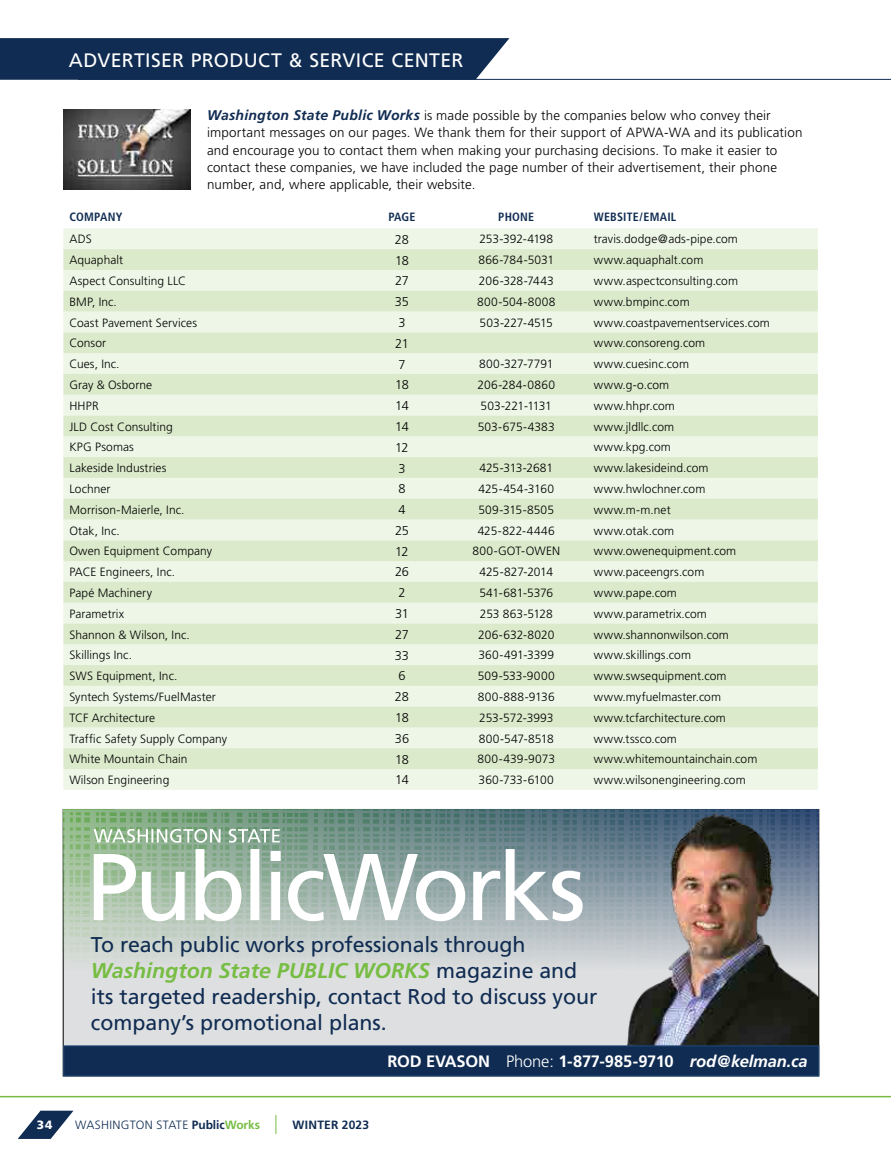
<style>
.page{position:relative;width:891px;height:1161px;background:#fff}
.page>*{position:absolute;margin:0;border:0;box-sizing:border-box;transform-origin:0 0}
.t1{font:21.3px/26px "Frutiger";letter-spacing:-.005em;color:#102c52}
.t2{font:19.5px "Frutiger";letter-spacing:.015em;color:#fff}
.t3{font:700 16.5px "Frutiger";letter-spacing:-.01em;color:#fff}
.t4{font:300 13.5px "Frutiger";letter-spacing:.015em;color:#fff}
.t5{font:300 13.35px/17.2px "Frutiger";letter-spacing:.015em;color:#000}
.t6{font:300 12.75px "Frutiger";letter-spacing:-.035em;color:#000}
.t7{font:300 12px "Frutiger";letter-spacing:.005em;color:#000}
.t8{font:300 12px "Frutiger";letter-spacing:-.015em;color:#000}
.t9{font:700 condensed 12px "Frutiger";letter-spacing:.02em;color:#102c52}
.t10{font:300 12px "Frutiger";letter-spacing:.025em;color:#102c52}
.t11{font:300 12px "Frutiger";letter-spacing:.025em;color:#000}
.t12{font:300 12px "Frutiger";letter-spacing:-.03em;color:#000}
.t13{font:700 12px "Frutiger";letter-spacing:.02em;color:#102c52}
.t14{font:900 12px "Frutiger";color:#fff}
.s1{font-weight:700;font-style:italic;font-size:14.1px;color:#102c52}
.s2{font-weight:700;font-style:italic;color:#77bd43}
.s3{font-weight:300}
.s4{font-style:italic}
.s5{font-weight:700}
.s6{font-weight:700;color:#77bd43}
</style>
<div class="page">
<hr style="left:78px;top:79px;width:813px;height:1px;background:#102c52">
<img style="left:63px;top:109px;width:127px;height:80px">
<div style="left:0;top:38px;width:509px;height:42px;background:#102c52"></div>
<div style="left:63px;top:228px;width:755px;height:562px;background:#eef6e7"></div>
<svg style="left:63px;top:249px;width:755px;height:520px;fill:#ddeccf"></svg>
<svg style="left:276px;top:1115px;width:1px;height:19px"></svg>
<hr style="left:0;top:1096px;width:891px;height:1px;background:#77bd43">
<svg style="left:18px;top:1111px;width:55px;height:28px"></svg>
<div style="left:63px;top:809px;width:756px;height:267px;background:#dedfe0"></div>
<svg style="left:304px;top:810px;width:282px;height:150px"></svg>
<img style="left:63px;top:940px;width:482px;height:30px">
<img style="left:586px;top:810px;width:14px;height:151px">
<img style="left:304px;top:862px;width:282px;height:78px">
<img style="left:63px;top:810px;width:241px;height:130px">
<img style="left:116px;top:810px;width:94px;height:1px">
<img style="left:318px;top:810px;width:268px;height:2px">
<svg style="left:94px;top:849px;width:489px;height:72px"></svg>
<svg style="left:94px;top:829px;width:186px;height:14px"></svg>
<img style="left:600px;top:809px;width:219px;height:237px">
<div style="left:64px;top:1046px;width:755px;height:30px;background:#102c52;border:1px solid #1e4a7d"></div>
<p class="t4" style="left:74px;top:47px;width:148px">OSTROWSKI’S OUTLOOK</p>
<h2 class="t2" style="left:69px;top:49px;width:396px">ADVERTISER PRODUCT &amp; SERVICE CENTER</h2>
<p class="t5" style="left:207px;top:107px;width:597px"><span class="s1">Washington State Public Works</span> is made possible by the companies below who convey their important messages on our pages. We thank them for their support of APWA-WA and its publication and encourage you to contact them when making your purchasing decisions. To make it easier to contact these companies, we have included the page number of their advertisement, their phone number, and, where applicable, their website.</p>
<p class="t9" style="left:69px;top:210px;width:55px">COMPANY</p>
<p class="t9" style="left:388px;top:210px;width:29px">PAGE</p>
<p class="t9" style="left:498px;top:210px;width:37px">PHONE</p>
<p class="t9" style="left:594px;top:210px;width:84px">WEBSITE/EMAIL</p>
<p class="t7" style="left:69px;top:233px;width:24px">ADS</p>
<p class="t6" style="left:395px;top:232px;width:16px">28</p>
<p class="t8" style="left:479px;top:233px;width:75px">253-392-4198</p>
<p class="t7" style="left:594px;top:233px;width:146px">travis.dodge@ads-pipe.com</p>
<p class="t7" style="left:69px;top:253px;width:55px">Aquaphalt</p>
<p class="t6" style="left:395px;top:253px;width:15px">18</p>
<p class="t7" style="left:478px;top:253px;width:77px">866-784-5031</p>
<p class="t7" style="left:594px;top:253px;width:111px">www.aquaphalt.com</p>
<p class="t7" style="left:69px;top:274px;width:118px">Aspect Consulting LLC</p>
<p class="t6" style="left:395px;top:274px;width:15px">27</p>
<p class="t7" style="left:479px;top:274px;width:76px">206-328-7443</p>
<p class="t7" style="left:594px;top:274px;width:146px">www.aspectconsulting.com</p>
<p class="t7" style="left:69px;top:295px;width:49px">BMP, Inc.</p>
<p class="t6" style="left:395px;top:295px;width:16px">35</p>
<p class="t11" style="left:477px;top:295px;width:80px">800-504-8008</p>
<p class="t7" style="left:594px;top:295px;width:97px">www.bmpinc.com</p>
<p class="t7" style="left:69px;top:316px;width:129px">Coast Pavement Services</p>
<p class="t6" style="left:398px;top:315px;width:9px">3</p>
<p class="t7" style="left:480px;top:316px;width:75px">503-227-4515</p>
<p class="t7" style="left:594px;top:316px;width:177px">www.coastpavementservices.com</p>
<p class="t7" style="left:69px;top:337px;width:38px">Consor</p>
<p class="t6" style="left:395px;top:336px;width:15px">21</p>
<p class="t7" style="left:594px;top:337px;width:113px">www.consoreng.com</p>
<p class="t7" style="left:69px;top:357px;width:52px">Cues, Inc.</p>
<p class="t6" style="left:398px;top:357px;width:9px">7</p>
<p class="t7" style="left:479px;top:357px;width:76px">800-327-7791</p>
<p class="t7" style="left:594px;top:357px;width:97px">www.cuesinc.com</p>
<p class="t7" style="left:69px;top:378px;width:84px">Gray &amp; Osborne</p>
<p class="t6" style="left:395px;top:378px;width:15px">18</p>
<p class="t7" style="left:478px;top:378px;width:79px">206-284-0860</p>
<p class="t7" style="left:594px;top:378px;width:77px">www.g-o.com</p>
<p class="t7" style="left:69px;top:399px;width:31px">HHPR</p>
<p class="t6" style="left:395px;top:399px;width:15px">14</p>
<p class="t12" style="left:481px;top:399px;width:73px">503-221-1131</p>
<p class="t7" style="left:594px;top:399px;width:82px">www.hhpr.com</p>
<p class="t7" style="left:69px;top:420px;width:105px">JLD Cost Consulting</p>
<p class="t6" style="left:395px;top:419px;width:15px">14</p>
<p class="t7" style="left:478px;top:420px;width:78px">503-675-4383</p>
<p class="t7" style="left:594px;top:420px;width:82px">www.jldllc.com</p>
<p class="t7" style="left:69px;top:440px;width:66px">KPG Psomas</p>
<p class="t6" style="left:395px;top:440px;width:15px">12</p>
<p class="t7" style="left:594px;top:440px;width:79px">www.kpg.com</p>
<p class="t7" style="left:69px;top:461px;width:99px">Lakeside Industries</p>
<p class="t6" style="left:398px;top:461px;width:9px">3</p>
<p class="t8" style="left:480px;top:461px;width:75px">425-313-2681</p>
<p class="t7" style="left:594px;top:461px;width:116px">www.lakesideind.com</p>
<p class="t7" style="left:69px;top:482px;width:43px">Lochner</p>
<p class="t6" style="left:398px;top:482px;width:9px">8</p>
<p class="t7" style="left:479px;top:482px;width:77px">425-454-3160</p>
<p class="t7" style="left:594px;top:482px;width:113px">www.hwlochner.com</p>
<p class="t7" style="left:69px;top:503px;width:117px">Morrison-Maierle, Inc.</p>
<p class="t6" style="left:398px;top:502px;width:9px">4</p>
<p class="t7" style="left:478px;top:503px;width:77px">509-315-8505</p>
<p class="t7" style="left:594px;top:503px;width:78px">www.m-m.net</p>
<p class="t7" style="left:69px;top:524px;width:52px">Otak, Inc.</p>
<p class="t6" style="left:395px;top:523px;width:15px">25</p>
<p class="t7" style="left:478px;top:524px;width:79px">425-822-4446</p>
<p class="t7" style="left:594px;top:524px;width:82px">www.otak.com</p>
<p class="t7" style="left:69px;top:544px;width:144px">Owen Equipment Company</p>
<p class="t6" style="left:395px;top:544px;width:15px">12</p>
<p class="t7" style="left:472px;top:544px;width:89px">800-GOT-OWEN</p>
<p class="t7" style="left:594px;top:544px;width:144px">www.owenequipment.com</p>
<p class="t7" style="left:69px;top:565px;width:107px">PACE Engineers, Inc.</p>
<p class="t6" style="left:395px;top:565px;width:15px">26</p>
<p class="t8" style="left:479px;top:565px;width:75px">425-827-2014</p>
<p class="t7" style="left:594px;top:565px;width:112px">www.paceengrs.com</p>
<p class="t7" style="left:69px;top:586px;width:84px">Papé Machinery</p>
<p class="t6" style="left:398px;top:586px;width:9px">2</p>
<p class="t7" style="left:479px;top:586px;width:75px">541-681-5376</p>
<p class="t7" style="left:594px;top:586px;width:85px">www.pape.com</p>
<p class="t7" style="left:69px;top:607px;width:56px">Parametrix</p>
<p class="t6" style="left:395px;top:606px;width:15px">31</p>
<p class="t7" style="left:480px;top:607px;width:74px">253 863-5128</p>
<p class="t7" style="left:594px;top:607px;width:115px">www.parametrix.com</p>
<p class="t7" style="left:69px;top:628px;width:122px">Shannon &amp; Wilson, Inc.</p>
<p class="t6" style="left:395px;top:627px;width:15px">27</p>
<p class="t7" style="left:478px;top:628px;width:78px">206-632-8020</p>
<p class="t7" style="left:594px;top:628px;width:136px">www.shannonwilson.com</p>
<p class="t7" style="left:69px;top:648px;width:64px">Skillings Inc.</p>
<p class="t6" style="left:395px;top:648px;width:16px">33</p>
<p class="t7" style="left:478px;top:648px;width:77px">360-491-3399</p>
<p class="t7" style="left:594px;top:648px;width:99px">www.skillings.com</p>
<p class="t7" style="left:69px;top:669px;width:109px">SWS Equipment, Inc.</p>
<p class="t6" style="left:398px;top:669px;width:9px">6</p>
<p class="t7" style="left:478px;top:669px;width:79px">509-533-9000</p>
<p class="t7" style="left:594px;top:669px;width:134px">www.swsequipment.com</p>
<p class="t7" style="left:69px;top:690px;width:148px">Syntech Systems/FuelMaster</p>
<p class="t6" style="left:395px;top:690px;width:16px">28</p>
<p class="t11" style="left:478px;top:690px;width:78px">800-888-9136</p>
<p class="t7" style="left:594px;top:690px;width:129px">www.myfuelmaster.com</p>
<p class="t7" style="left:69px;top:711px;width:87px">TCF Architecture</p>
<p class="t6" style="left:395px;top:710px;width:15px">18</p>
<p class="t7" style="left:479px;top:711px;width:76px">253-572-3993</p>
<p class="t7" style="left:594px;top:711px;width:134px">www.tcfarchitecture.com</p>
<p class="t7" style="left:69px;top:732px;width:159px">Traffic Safety Supply Company</p>
<p class="t6" style="left:395px;top:731px;width:16px">36</p>
<p class="t7" style="left:479px;top:732px;width:77px">800-547-8518</p>
<p class="t7" style="left:594px;top:732px;width:85px">www.tssco.com</p>
<p class="t7" style="left:69px;top:752px;width:120px">White Mountain Chain</p>
<p class="t6" style="left:395px;top:752px;width:15px">18</p>
<p class="t7" style="left:478px;top:752px;width:79px">800-439-9073</p>
<p class="t7" style="left:594px;top:752px;width:165px">www.whitemountainchain.com</p>
<p class="t7" style="left:69px;top:773px;width:101px">Wilson Engineering</p>
<p class="t6" style="left:395px;top:773px;width:15px">14</p>
<p class="t7" style="left:479px;top:773px;width:77px">360-733-6100</p>
<p class="t7" style="left:594px;top:773px;width:153px">www.wilsonengineering.com</p>
<h1 class="t1" style="left:91px;top:932px;width:508px">To reach public works professionals through <span class="s2">Washington State PUBLIC WORKS</span> magazine and its targeted readership, contact Rod to discuss your company’s promotional plans.</h1>
<h3 class="t3" style="left:387px;top:1051px;width:422px">ROD EVASON <span class="s3">Phone:</span> 1-877-985-9710 <span class="s4">rod@kelman.ca</span></h3>
<p class="t14" style="left:37px;top:1117px;width:17px">34</p>
<p class="t10" style="left:75px;top:1118px;width:186px">WASHINGTON STATE <span class="s5">Public</span><span class="s6">Works</span></p>
<p class="t13" style="left:292px;top:1117px;width:78px">WINTER 2023</p>
</div>
